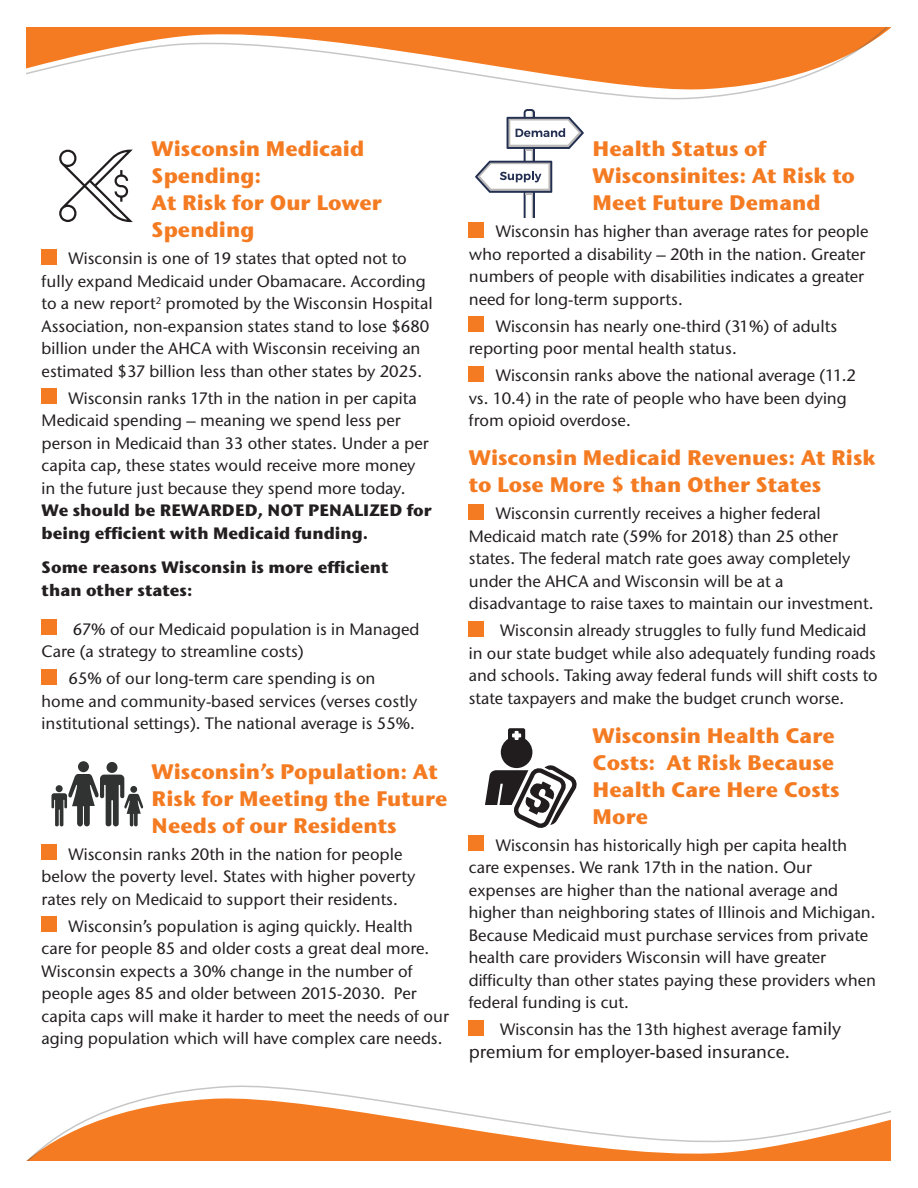
<style>
.page{position:relative;width:918px;height:1188px;background:#fff}
.page>*{position:absolute;margin:0;border:0;box-sizing:border-box;transform-origin:0 0}
.t1{font:700 21px/27px "Stone Sans ITC Std";color:#f47b21}
.t2{font:500 18px "Stone Sans ITC Std";color:#231f20}
.t3{font:500 16.5px/22.5px "Stone Sans ITC Std";color:#231f20}
.t4{font:700 16.5px/22.5px "Stone Sans ITC Std";color:#231f20}
.s1{font-size:18px}
</style>
<div class="page">
<svg style="left:26px;top:27px;width:865px;height:73px"></svg>
<svg style="left:26px;top:1085px;width:865px;height:76px"></svg>
<div style="left:42px;top:249px;width:15px;height:15px;background:#f47b21"></div>
<div style="left:42px;top:389px;width:15px;height:15px;background:#f47b21"></div>
<div style="left:42px;top:620px;width:15px;height:15px;background:#f47b21"></div>
<div style="left:42px;top:669px;width:15px;height:15px;background:#f47b21"></div>
<div style="left:42px;top:845px;width:15px;height:15px;background:#f47b21"></div>
<div style="left:42px;top:917px;width:15px;height:15px;background:#f47b21"></div>
<div style="left:469px;top:222px;width:15px;height:15px;background:#f47b21"></div>
<div style="left:469px;top:317px;width:15px;height:15px;background:#f47b21"></div>
<div style="left:469px;top:366px;width:15px;height:15px;background:#f47b21"></div>
<div style="left:469px;top:504px;width:15px;height:15px;background:#f47b21"></div>
<div style="left:469px;top:621px;width:15px;height:15px;background:#f47b21"></div>
<div style="left:469px;top:836px;width:15px;height:15px;background:#f47b21"></div>
<div style="left:469px;top:1020px;width:15px;height:15px;background:#f47b21"></div>
<svg style="left:59px;top:149px;width:74px;height:73px"></svg>
<div style="left:107px;top:762px;width:11px;height:11px;background:#313232;border-radius:50%"></div>
<div style="left:78px;top:761px;width:11px;height:11px;background:#313232;border-radius:50%"></div>
<svg style="left:51px;top:774px;width:92px;height:52px"></svg>
<svg style="left:475px;top:109px;width:109px;height:109px"></svg>
<svg style="left:485px;top:728px;width:92px;height:100px"></svg>
<p class="t1" style="left:152px;top:135px;width:232px">Wisconsin Medicaid<br>Spending:<br>At Risk for Our Lower<br>Spending</p>
<p class="t3" style="left:42px;top:247px;width:393px;text-indent:27px">Wisconsin is one of 19 states that opted not to fully expand Medicaid under Obamacare. According to a new report<sup>2</sup> promoted by the Wisconsin Hospital Association, non-expansion states stand to lose $680 billion under the AHCA with Wisconsin receiving an estimated $37 billion less than other states by 2025.</p>
<p class="t3" style="left:42px;top:387px;width:389px;text-indent:27px">Wisconsin ranks 17th in the nation in per capita Medicaid spending – meaning we spend less per person in Medicaid than 33 other states. Under a per capita cap, these states would receive more money in the future just because they spend more today.</p>
<p class="t4" style="left:42px;top:499px;width:392px">We should be REWARDED, NOT PENALIZED for being efficient with Medicaid funding.</p>
<p class="t4" style="left:42px;top:556px;width:348px">Some reasons Wisconsin is more efficient than other states:</p>
<p class="t3" style="left:42px;top:618px;width:379px;text-indent:31px">67% of our Medicaid population is in Managed<br>Care (a strategy to streamline costs)</p>
<p class="t3" style="left:42px;top:667px;width:377px;text-indent:27px">65% of our long-term care spending is on home and community-based services (verses costly institutional settings). The national average is 55%.</p>
<p class="t1" style="left:152px;top:758px;width:298px">Wisconsin’s Population: At<br>Risk for Meeting the Future<br>Needs of our Residents</p>
<p class="t3" style="left:42px;top:843px;width:375px;text-indent:27px">Wisconsin ranks 20th in the nation for people below the poverty level. States with higher poverty rates rely on Medicaid to support their residents.</p>
<p class="t3" style="left:42px;top:915px;width:409px;text-indent:27px">Wisconsin’s population is aging quickly. Health<br>care for people 85 and older costs a great deal more.<br>Wisconsin expects a 30% change in the number of people ages 85 and older between 2015-2030. Per capita caps will make it harder to meet the needs of our aging population which will have complex care needs.</p>
<p class="t1" style="left:593px;top:135px;width:264px">Health Status of<br>Wisconsinites: At Risk to<br>Meet Future Demand</p>
<p class="t3" style="left:469px;top:220px;width:401px;text-indent:27px">Wisconsin has higher than average rates for people who reported a disability – 20th in the nation. Greater numbers of people with disabilities indicates a greater need for long-term supports.</p>
<p class="t3" style="left:469px;top:315px;width:370px;text-indent:27px">Wisconsin has nearly one-third (31%) of adults reporting poor mental health status.</p>
<p class="t3" style="left:469px;top:364px;width:389px;text-indent:27px">Wisconsin ranks above the national average (11.2 vs. 10.4) in the rate of people who have been dying from opioid overdose.</p>
<p class="t1" style="left:469px;top:444px;width:408px">Wisconsin Medicaid Revenues: At Risk to Lose More $ than Other States</p>
<p class="t3" style="left:469px;top:502px;width:406px;text-indent:27px">Wisconsin currently receives a higher federal Medicaid match rate (59% for 2018) than 25 other states. The federal match rate goes away completely under the AHCA and Wisconsin will be at a disadvantage to raise taxes to maintain our investment.</p>
<p class="t3" style="left:469px;top:619px;width:410px;text-indent:31px">Wisconsin already struggles to fully fund Medicaid in our state budget while also adequately funding roads and schools. Taking away federal funds will shift costs to state taxpayers and make the budget crunch worse.</p>
<p class="t1" style="left:593px;top:722px;width:249px">Wisconsin Health Care<br>Costs: At Risk Because<br>Health Care Here Costs<br>More</p>
<p class="t3" style="left:469px;top:834px;width:409px;text-indent:27px">Wisconsin has historically high per capita health care expenses. We rank 17th in the nation. Our expenses are higher than the national average and higher than neighboring states of Illinois and Michigan.<br>Because Medicaid must purchase services from private health care providers Wisconsin will have greater difficulty than other states paying these providers when federal funding is cut.</p>
<p class="t3" style="left:500px;top:1018px;width:343px">Wisconsin has the 13th highest average <span class="s1">family</span></p>
<p class="t2" style="left:469px;top:1041px;width:323px">premium for employer-based insurance.</p>
</div>
